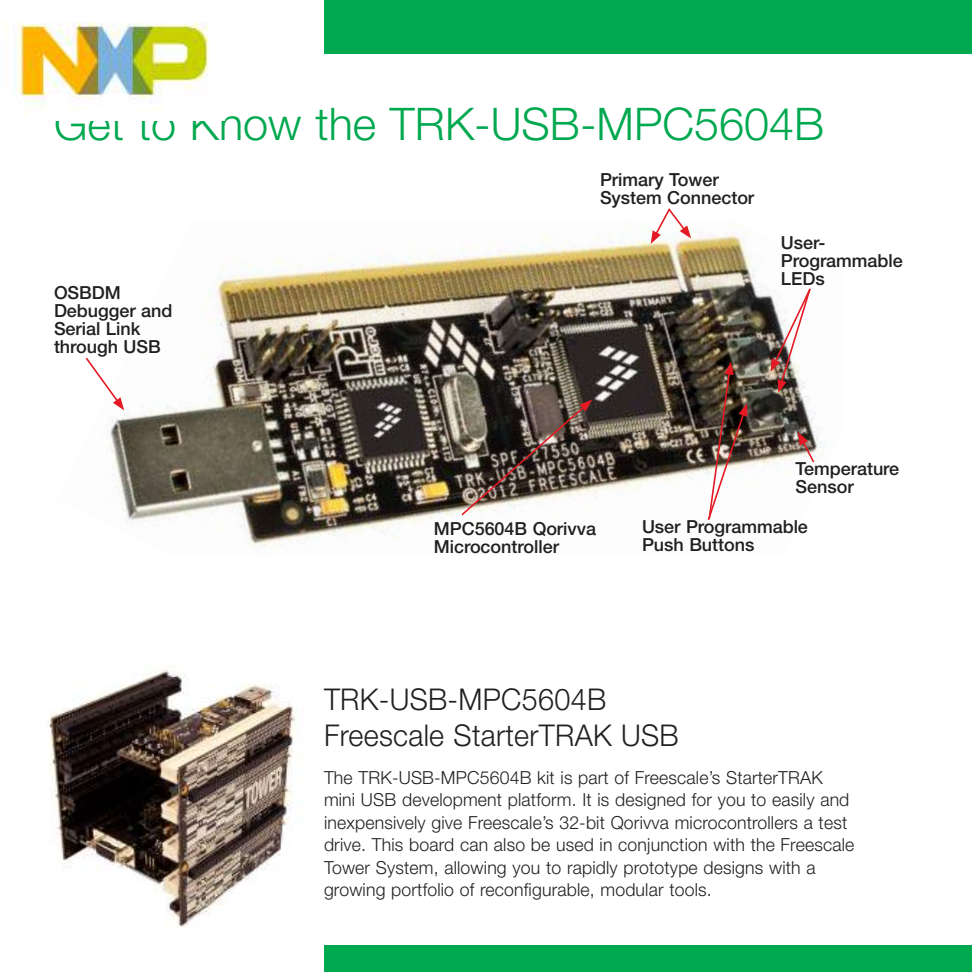
<style>
.page{position:relative;width:972px;height:972px;background:#fff}
.page>*{position:absolute;margin:0;border:0;box-sizing:border-box;transform-origin:0 0}
.t1{font:300 45px "Helvetica Neue LT Pro";color:#00a84f}
.t2{font:300 30px/36px "Helvetica Neue LT Pro";letter-spacing:.01em;color:#221f1f;scale:.96 1}
.t3{font:300 18px/22.5px "Helvetica Neue LT Pro";letter-spacing:.01em;color:#221f1f}
.t4{font:500 18px/18px "Helvetica Neue LT Pro";color:#221f1f}
</style>
<div class="page">
<img style="left:49px;top:670px;width:248px;height:257px">
<img style="left:109px;top:224px;width:717px;height:323px">
<div style="left:324px;top:945px;width:648px;height:27px;background:#00a84f"></div>
<div style="left:324px;top:0;width:648px;height:54px;background:#00a84f"></div>
<img style="left:771px;top:287px;width:41px;height:106px">
<svg style="left:798px;top:432px;width:18px;height:32px"></svg>
<svg style="left:85px;top:356px;width:39px;height:54px"></svg>
<svg style="left:460px;top:400px;width:132px;height:117px;background:#756962"></svg>
<img style="left:706px;top:362px;width:41px;height:160px">
<svg style="left:651px;top:208px;width:40px;height:36px"></svg>
<img style="left:4px;top:22px;width:205px;height:93px">
<h1 class="t1" style="left:54px;top:107px;width:772px">Get to Know the TRK-USB-MPC5604B</h1>
<p class="t4" style="left:54px;top:285px;width:120px">OSBDM<br>Debugger and<br>Serial Link through USB</p>
<p class="t4" style="left:600px;top:172px;width:156px">Primary Tower<br>System Connector</p>
<p class="t4" style="left:781px;top:235px;width:123px">User-<br>Programmable<br>LEDs</p>
<p class="t4" style="left:796px;top:461px;width:105px">Temperature<br>Sensor</p>
<p class="t4" style="left:434px;top:522px;width:164px">MPC5604B Qorivva<br>Microcontroller</p>
<p class="t4" style="left:642px;top:519px;width:167px">User Programmable<br>Push Buttons</p>
<h2 class="t2" style="left:324px;top:684px;width:371px">TRK-USB-MPC5604B<br>Freescale StarterTRAK USB</h2>
<p class="t3" style="left:324px;top:768px;width:532px">The TRK-USB-MPC5604B kit is part of Freescale’s StarterTRAK mini USB development platform. It is designed for you to easily and inexpensively give Freescale’s 32-bit Qorivva microcontrollers a test drive. This board can also be used in conjunction with the Freescale Tower System, allowing you to rapidly prototype designs with a growing portfolio of reconfigurable, modular tools.</p>
</div>
